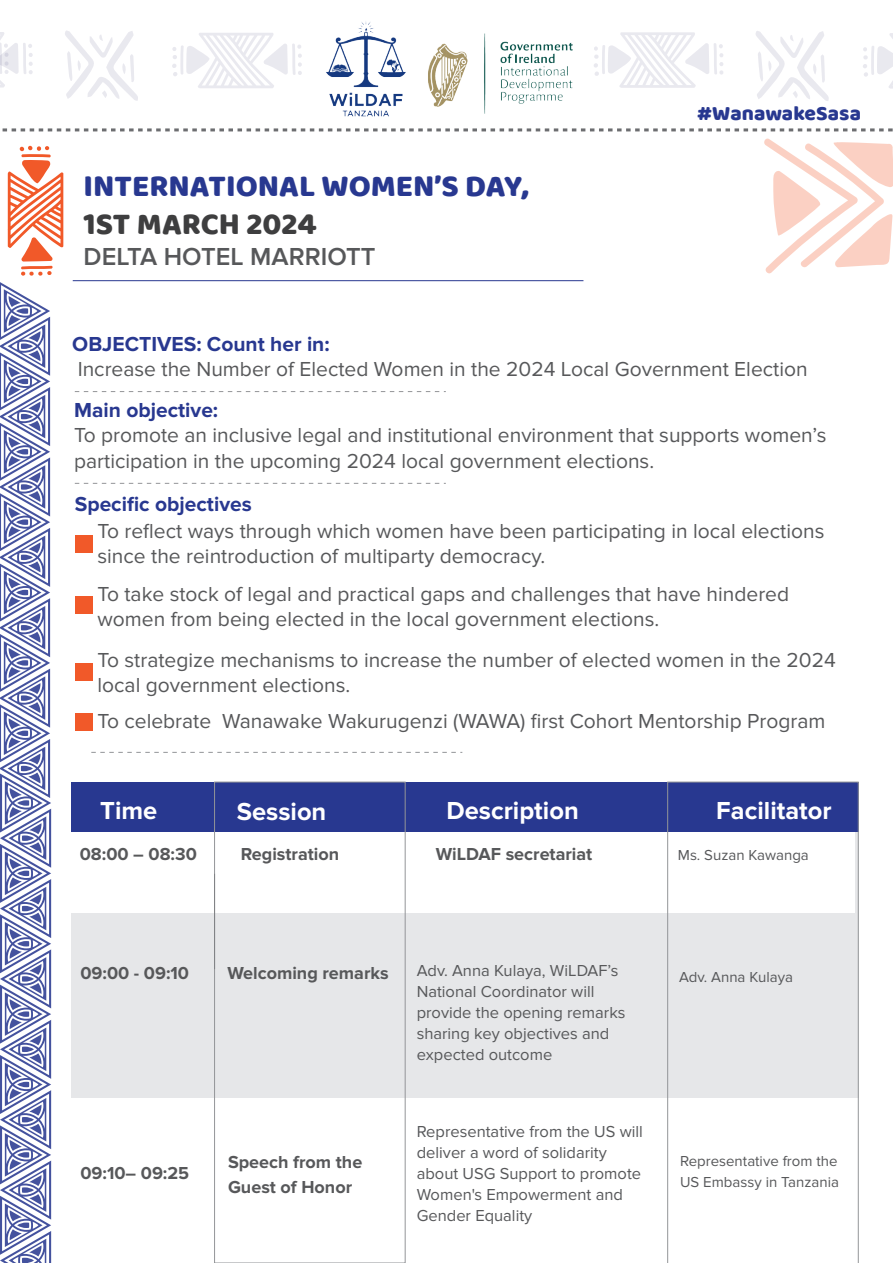
<style>
.page{position:relative;width:893px;height:1263px;background:#fff}
.page>*{position:absolute;margin:0;border:0;box-sizing:border-box;transform-origin:0 0}
.t1{font:31.5px "Baloo Bhai";color:#283890}
.t2{font:31.5px "Baloo Bhai";color:#3e3e3f}
.t3{font:700 25.5px "Proxima Nova";color:#fff}
.t4{font:600 25.5px "Proxima Nova";color:#57585a}
.t5{font:21px/25.2px "Proxima Nova";color:#57585a}
.t6{font:700 21px "Proxima Nova";color:#283890}
.t7{font:21px "Baloo Bhai";color:#283890}
.t8{font:700 18px/25.5px "Proxima Nova";color:#57585a}
.t9{font:16.5px/21px "Proxima Nova";color:#57585a}
.t10{font:15px/21px "Proxima Nova";color:#57585a}
</style>
<div class="page">
<div style="left:71px;top:782px;width:788px;height:479px;background:#e6e7e9"></div>
<div style="left:70px;top:1099px;width:788px;height:164px;background:#fff"></div>
<div style="left:71px;top:803px;width:784px;height:110px;background:#fff"></div>
<svg style="left:2px;top:128px;width:891px;height:3px"></svg>
<hr style="left:73px;top:280px;width:510px;height:1px;background:#283890">
<svg style="left:764px;top:139px;width:129px;height:134px"></svg>
<div style="left:75px;top:535px;width:18px;height:17px;background:#f15929"></div>
<div style="left:75px;top:596px;width:18px;height:18px;background:#f15929"></div>
<div style="left:75px;top:663px;width:18px;height:18px;background:#f15929"></div>
<div style="left:75px;top:713px;width:18px;height:18px;background:#f15929"></div>
<svg style="left:75px;top:391px;width:371px;height:1px"></svg>
<svg style="left:91px;top:752px;width:371px;height:1px"></svg>
<svg style="left:75px;top:483px;width:371px;height:1px"></svg>
<div style="left:71px;top:782px;width:788px;height:50px;background:#283890"></div>
<div style="left:214px;top:782px;width:192px;height:481px;border:1px solid #939598"></div>
<svg style="left:667px;top:782px;width:192px;height:481px"></svg>
<hr style="left:214px;top:874px;width:1px;height:95px;background:#808285">
<img style="left:306px;top:21px;width:102px;height:109px">
<svg style="left:0;top:32px;width:33px;height:56px"></svg>
<svg style="left:172px;top:33px;width:130px;height:55px"></svg>
<svg style="left:65px;top:30px;width:73px;height:71px"></svg>
<svg style="left:594px;top:32px;width:129px;height:56px"></svg>
<svg style="left:863px;top:33px;width:30px;height:56px"></svg>
<svg style="left:756px;top:31px;width:73px;height:70px"></svg>
<img style="left:408px;top:33px;width:186px;height:99px">
<svg style="left:0;top:145px;width:63px;height:1118px"></svg>
<h1 class="t1" style="left:84px;top:167px;width:447px">INTERNATIONAL WOMEN’S DAY,</h1>
<h1 class="t2" style="left:84px;top:205px;width:234px">1ST MARCH 2024</h1>
<p class="t4" style="left:84px;top:241px;width:294px">DELTA HOTEL MARRIOTT</p>
<p class="t7" style="left:697px;top:100px;width:165px">#WanawakeSasa</p>
<p class="t6" style="left:72px;top:332px;width:259px">OBJECTIVES: Count her in:</p>
<p class="t5" style="left:78px;top:357px;width:731px">Increase the Number of Elected Women in the 2024 Local Government Election</p>
<p class="t6" style="left:74px;top:398px;width:146px">Main objective:</p>
<p class="t5" style="left:74px;top:423px;width:754px">To promote an inclusive legal and institutional environment that supports women’s participation in the upcoming 2024 local government elections.</p>
<p class="t6" style="left:75px;top:492px;width:178px">Specific objectives</p>
<p class="t5" style="left:97px;top:519px;width:728px">To reflect ways through which women have been participating in local elections since the reintroduction of multiparty democracy.</p>
<p class="t5" style="left:97px;top:581px;width:693px">To take stock of legal and practical gaps and challenges that have hindered women from being elected in the local government elections.</p>
<p class="t5" style="left:97px;top:647px;width:740px">To strategize mechanisms to increase the number of elected women in the 2024 local government elections.</p>
<p class="t5" style="left:97px;top:708px;width:729px">To celebrate Wanawake Wakurugenzi (WAWA) first Cohort Mentorship Program</p>
<p class="t3" style="left:100px;top:796px;width:59px">Time</p>
<p class="t3" style="left:237px;top:796px;width:91px">Session</p>
<p class="t3" style="left:446px;top:796px;width:134px">Description</p>
<p class="t3" style="left:716px;top:796px;width:117px">Facilitator</p>
<p class="t8" style="left:80px;top:841px;width:119px">08:00 – 08:30</p>
<p class="t8" style="left:241px;top:841px;width:100px">Registration</p>
<p class="t8" style="left:436px;top:842px;width:158px">WiLDAF secretariat</p>
<p class="t10" style="left:678px;top:844px;width:132px">Ms. Suzan Kawanga</p>
<p class="t8" style="left:80px;top:960px;width:110px">09:00 - 09:10</p>
<p class="t8" style="left:80px;top:1160px;width:110px">09:10– 09:25</p>
<p class="t8" style="left:227px;top:960px;width:163px">Welcoming remarks</p>
<p class="t8" style="left:228px;top:1149px;width:136px">Speech from the<br>Guest of Honor</p>
<p class="t9" style="left:417px;top:960px;width:210px">Adv. Anna Kulaya, WiLDAF’s<br>National Coordinator will provide the opening remarks sharing key objectives and expected outcome</p>
<p class="t9" style="left:417px;top:1121px;width:228px">Representative from the US will deliver a word of solidarity about USG Support to promote<br>Women's Empowerment and<br>Gender Equality</p>
<p class="t10" style="left:679px;top:967px;width:115px">Adv. Anna Kulaya</p>
<p class="t10" style="left:680px;top:1150px;width:160px">Representative from the<br>US Embassy in Tanzania</p>
</div>
